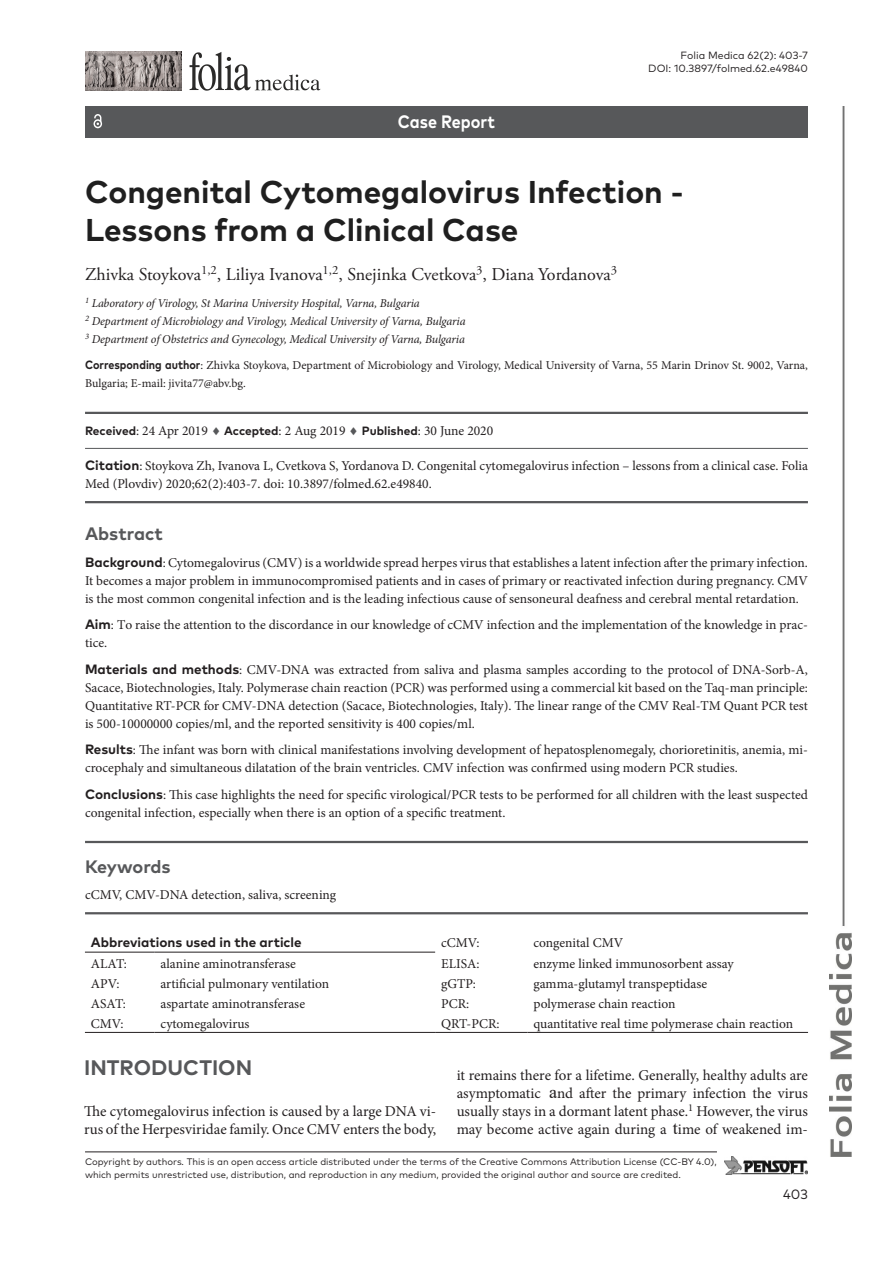
<style>
.page{position:relative;width:893px;height:1263px;background:#fff}
.page>*{position:absolute;margin:0;border:0;box-sizing:border-box;transform-origin:0 0}
.Article_Title{font:700 31.5px/37.8px "FF Mark Pro";color:#1f1f1f}
.H_1{font:700 21px "FF Mark Pro";color:#57585a}
.Authors{font:18px "Adobe Garamond Pro";color:#231f20}
.t1{font:700 18px "FF Mark Pro";color:#fff;scale:.9 1}
.Abstract_text{font:700 18px "FF Mark Pro";color:#57585a}
.Keywords_label{font:700 18px "FF Mark Pro";letter-spacing:-.01em;color:#57585a}
.Body_text_-_no_inden{font:15px/18px "Minion Pro";color:#231f20}
.Abstract_text-2{font:13.5px/18px "Minion Pro";color:#231f20}
.Article_citation{font:13.5px/18px "Minion Pro";color:#231f20}
.Dates{font:13.5px "Minion Pro";color:#231f20}
.Keywords{font:13.5px "Minion Pro";color:#231f20}
.t2{font:700 13.5px "FF Mark Pro";color:#231f20}
.t3{font:13.5px "FF Mark Pro";color:#231f20}
.Affiliations{font:italic 12px "Minion Pro";letter-spacing:-.015em;color:#231f20}
.Corresponding_author{font:12px/18px "Minion Pro";color:#231f20}
.t4{font:10.5px/12.6px "FF Mark Pro";color:#231f20;text-align:right}
.t5{font:9.45px/12.6px "FF Mark Pro";color:#231f20}
.s1{font-family:"FF Mark Pro";font-weight:700}
.s2{font-family:"FF Mark Pro";font-weight:700;font-size:12px}
.s3{color:#57585a}
.s4{font-family:"Times New Roman";font-size:18px}
.s5{font-style:italic}
</style>
<div class="page">
<img style="left:829px;top:106px;width:22px;height:1051px">
<img style="left:86px;top:52px;width:96px;height:38px">
<svg style="left:190px;top:52px;width:130px;height:39px"></svg>
<hr style="left:85px;top:1151px;width:632px;height:1px;background:#231f20">
<img style="left:724px;top:1157px;width:84px;height:17px">
<div style="left:85px;top:106px;width:723px;height:32px;background:#57585a"></div>
<svg style="left:94px;top:114px;width:8px;height:14px"></svg>
<hr style="left:85px;top:412px;width:723px;height:2px;background:#57585a">
<hr style="left:85px;top:448px;width:723px;height:1px;background:#57585a">
<hr style="left:85px;top:501px;width:723px;height:2px;background:#57585a">
<hr style="left:85px;top:841px;width:723px;height:2px;background:#57585a">
<hr style="left:85px;top:912px;width:723px;height:2px;background:#57585a">
<hr style="left:85px;top:952px;width:69px;height:1px;background:#231f20">
<hr style="left:154px;top:952px;width:281px;height:1px;background:#231f20">
<hr style="left:85px;top:1032px;width:69px;height:1px;background:#231f20">
<hr style="left:154px;top:1032px;width:281px;height:1px;background:#231f20">
<hr style="left:435px;top:1032px;width:92px;height:1px;background:#231f20">
<hr style="left:527px;top:1032px;width:281px;height:1px;background:#231f20">
<p class="t1" style="left:398px;top:108px;width:109px">Case Report</p>
<p class="t4" style="left:648px;top:48px;width:161px">Folia Medica 62(2): 403-7<br>DOI: 10.3897/folmed.62.e49840</p>
<p class="Article_Title" style="left:85px;top:170px;width:600px">Congenital Cytomegalovirus Infection -<br>Lessons from a Clinical Case</p>
<p class="Authors" style="left:85px;top:264px;width:533px">Zhivka Stoykova<sup>1,2</sup>, Liliya Ivanova<sup>1,2</sup>, Snejinka Cvetkova<sup>3</sup>, Diana Yordanova<sup>3</sup></p>
<p class="Affiliations" style="left:85px;top:295px;width:336px"><sup>1</sup> Laboratory of Virology, St Marina University Hospital, Varna, Bulgaria</p>
<p class="Affiliations" style="left:85px;top:313px;width:382px"><sup>2</sup> Department of Microbiology and Virology, Medical University of Varna, Bulgaria</p>
<p class="Affiliations" style="left:85px;top:331px;width:381px"><sup>3</sup> Department of Obstetrics and Gynecology, Medical University of Varna, Bulgaria</p>
<p class="Corresponding_author" style="left:85px;top:357px;width:724px"><span class="s1">Corresponding author</span>: Zhivka Stoykova, Department of Microbiology and Virology, Medical University of Varna, 55 Marin Drinov St. 9002, Varna,<br>Bulgaria; E-mail: jivita77@abv.bg.</p>
<p class="Dates" style="left:85px;top:422px;width:410px"><span class="s2">Received</span>: 24 Apr 2019 <span class="s3">♦</span> <span class="s2">Accepted</span>: 2 Aug 2019 <span class="s3">♦</span> <span class="s2">Published</span>: 30 June 2020</p>
<p class="Article_citation" style="left:85px;top:457px;width:724px"><span class="s1">Citation</span>: Stoykova Zh, Ivanova L, Cvetkova S, Yordanova D. Congenital cytomegalovirus infection – lessons from a clinical case. Folia<br>Med (Plovdiv) 2020;62(2):403-7. doi: 10.3897/folmed.62.e49840.</p>
<p class="Abstract_text" style="left:85px;top:520px;width:79px">Abstract</p>
<p class="Abstract_text-2" style="left:85px;top:553px;width:724px;text-align:justify"><span class="s1">Background</span>: Cytomegalovirus (CMV) is a worldwide spread herpes virus that establishes a latent infection after the primary infection.<br>It becomes a major problem in immunocompromised patients and in cases of primary or reactivated infection during pregnancy. CMV is the most common congenital infection and is the leading infectious cause of sensoneural deafness and cerebral mental retardation.</p>
<p class="Abstract_text-2" style="left:85px;top:616px;width:724px"><span class="s1">Aim</span>: Тo raise the attention to the discordance in our knowledge of cCMV infection and the implementation of the knowledge in prac&shy;tice.</p>
<p class="Abstract_text-2" style="left:85px;top:661px;width:724px;text-align:justify"><span class="s1">Materials and methods</span>: CMV-DNA was extracted from saliva and plasma samples according to the protocol of DNA-Sorb-A, Sacace, Biotechnologies, Italy. Polymerase chain reaction (PCR) was performed using a commercial kit based on the Taq-man principle:<br>Quantitative RT-PCR for CMV-DNA detection (Sacace, Biotechnologies, Italy). The linear range of the CMV Real-TM Quant PCR test is 500-10000000 copies/ml, and the reported sensitivity is 400 copies/ml.</p>
<p class="Abstract_text-2" style="left:85px;top:741px;width:724px"><span class="s1">Results</span>: The infant was born with clinical manifestations involving development of hepatosplenomegaly, chorioretinitis, anemia, mi&shy;crocephaly and simultaneous dilatation of the brain ventricles. CMV infection was confirmed using modern PCR studies.</p>
<p class="Abstract_text-2" style="left:85px;top:786px;width:724px"><span class="s1">Conclusions</span>: This case highlights the need for specific virological/PCR tests to be performed for all children with the least suspected congenital infection, especially when there is an option of a specific treatment.</p>
<p class="Keywords_label" style="left:85px;top:853px;width:87px">Keywords</p>
<p class="Keywords" style="left:85px;top:886px;width:253px">cCMV, CMV-DNA detection, saliva, screening</p>
<p class="t2" style="left:91px;top:932px;width:212px">Abbreviations used in the article</p>
<p class="Abstract_text-2" style="left:441px;top:934px;width:40px">cCMV:</p>
<p class="Abstract_text-2" style="left:533px;top:934px;width:91px">congenital CMV</p>
<p class="Abstract_text-2" style="left:91px;top:955px;width:38px">ALAT:</p>
<p class="Abstract_text-2" style="left:160px;top:955px;width:137px">alanine aminotransferase</p>
<p class="Abstract_text-2" style="left:441px;top:955px;width:40px">ELISA:</p>
<p class="Abstract_text-2" style="left:533px;top:955px;width:202px">enzyme linked immunosorbent assay</p>
<p class="Abstract_text-2" style="left:91px;top:975px;width:30px">APV:</p>
<p class="Abstract_text-2" style="left:160px;top:975px;width:170px">artificial pulmonary ventilation</p>
<p class="Abstract_text-2" style="left:441px;top:975px;width:36px">gGTP:</p>
<p class="Abstract_text-2" style="left:533px;top:975px;width:175px">gamma-glutamyl transpeptidase</p>
<p class="Abstract_text-2" style="left:91px;top:995px;width:37px">ASAT:</p>
<p class="Abstract_text-2" style="left:160px;top:995px;width:146px">aspartate aminotransferase</p>
<p class="Abstract_text-2" style="left:441px;top:995px;width:30px">PCR:</p>
<p class="Abstract_text-2" style="left:533px;top:995px;width:144px">polymerase chain reaction</p>
<p class="Abstract_text-2" style="left:91px;top:1015px;width:34px">CMV:</p>
<p class="Abstract_text-2" style="left:160px;top:1015px;width:91px">cytomegalovirus</p>
<p class="Abstract_text-2" style="left:441px;top:1015px;width:60px">QRT-PCR:</p>
<p class="Abstract_text-2" style="left:533px;top:1015px;width:261px">quantitative real time polymerase chain reaction</p>
<p class="H_1" style="left:84px;top:1051px;width:169px">INTRODUCTION</p>
<p class="Body_text_-_no_inden" style="left:84px;top:1102px;width:354px">The cytomegalovirus infection is caused by a large DNA vi&shy;rus of the Herpesviridae family. Once CMV enters the body,</p>
<p class="Body_text_-_no_inden" style="left:457px;top:1066px;width:353px;text-align:justify">it remains there for a lifetime. Generally, healthy adults are asymptomatic <span class="s4">a</span>nd after the primary infection the virus usually stays in a dormant latent phase.<sup>1</sup> However, the virus may become active again during a <span class="s4">t</span>ime of weakened im-</p>
<p class="t5" style="left:85px;top:1154px;width:633px">Copyright by authors<span class="s5">.</span> This is an open access article distributed under the terms of the Creative Commons Attribution License (CC-BY 4.0), which permits unrestricted use, distribution, and reproduction in any medium, provided the original author and source are credited.</p>
<p class="t3" style="left:783px;top:1184px;width:26px">403</p>
</div>
